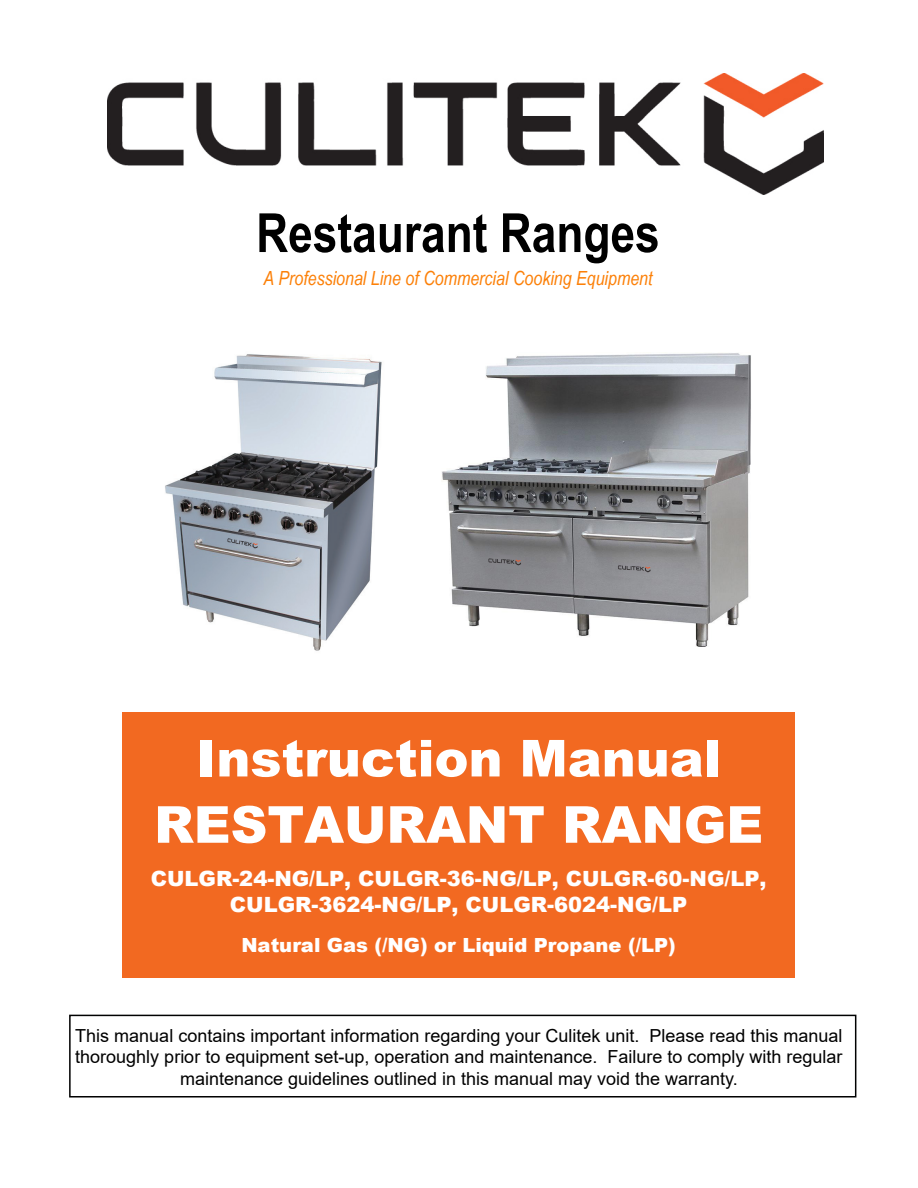
<style>
.page{position:relative;width:918px;height:1188px;background:#fff}
.page>*{position:absolute;margin:0;border:0;box-sizing:border-box;transform-origin:0 0}
.t1{font:700 54px "Arial Narrow";color:#000}
.t2{font:900 51px/66.3px "Arial";color:#fff;text-align:center}
.t3{font:900 21px/26.4px "Arial";color:#fff;text-align:center}
.t4{font:italic 19.5px "Arial Narrow";color:#fc8008}
.t5{font:900 19.5px "Arial";color:#fff}
.t6{font:18px/21.6px "Arial";color:#000;text-align:center}
</style>
<div class="page">
<div style="left:122px;top:712px;width:673px;height:265px;background:#f26921"></div>
<div style="left:69px;top:1015px;width:787px;height:83px;border:2px solid #000101"></div>
<img style="left:442px;top:353px;width:309px;height:293px">
<img style="left:165px;top:354px;width:217px;height:297px">
<img style="left:108px;top:73px;width:716px;height:121px">
<h1 class="t1" style="left:256px;top:192px;width:405px">Restaurant Ranges</h1>
<p class="t4" style="left:263px;top:265px;width:391px">A Professional Line of Commercial Cooking Equipment</p>
<h2 class="t2" style="left:154px;top:724px;width:611px">Instruction Manual<br>RESTAURANT RANGE</h2>
<p class="t3" style="left:151px;top:864px;width:617px">CULGR-24-NG/LP, CULGR-36-NG/LP, CULGR-60-NG/LP,<br>CULGR-3624-NG/LP, CULGR-6024-NG/LP</p>
<p class="t5" style="left:241px;top:931px;width:436px">Natural Gas (/NG) or Liquid Propane (/LP)</p>
<p class="t6" style="left:75px;top:1025px;width:769px">This manual contains important information regarding your Culitek unit. Please read this manual thoroughly prior to equipment set-up, operation and maintenance. Failure to comply with regular maintenance guidelines outlined in this manual may void the warranty.</p>
</div>
